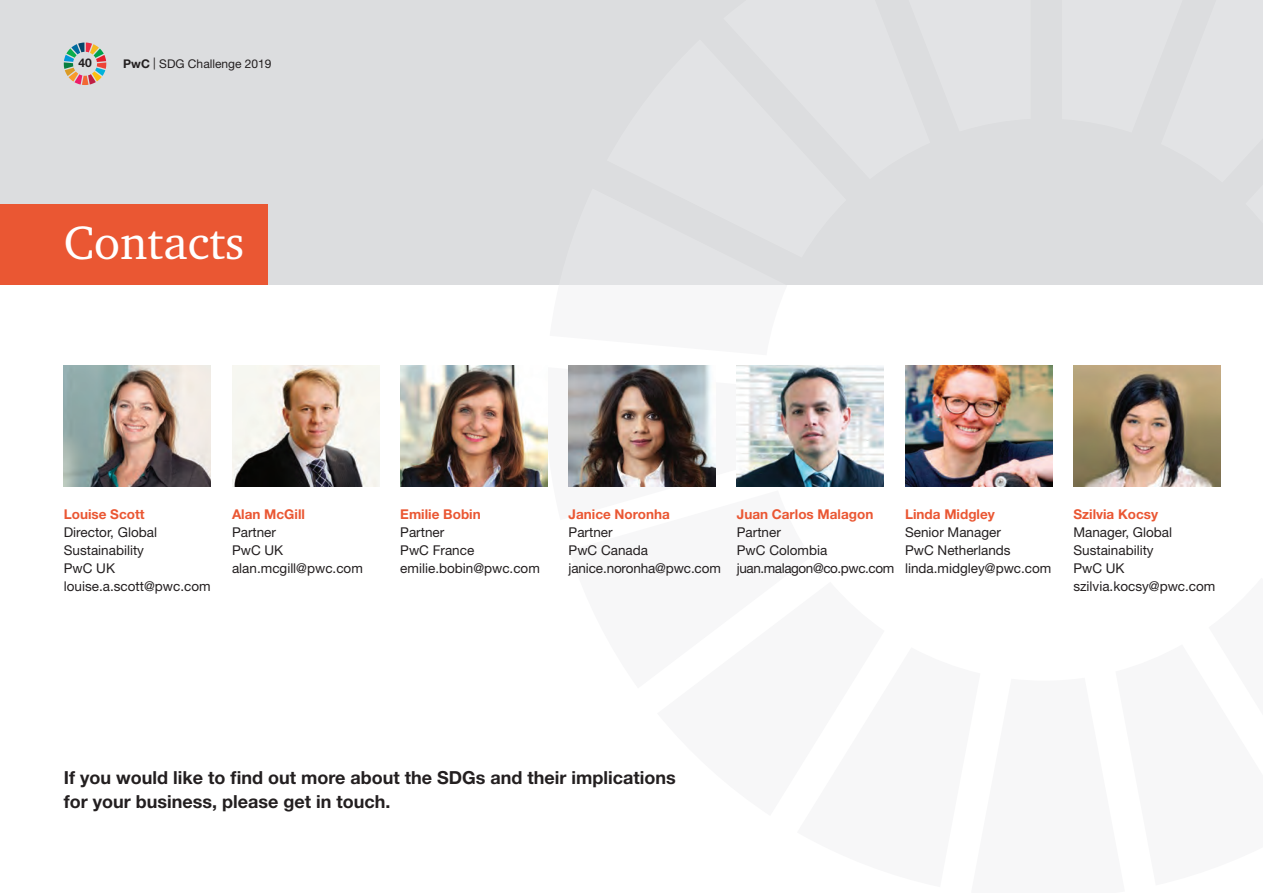
<style>
.page{position:relative;width:1263px;height:893px;background:#fff}
.page>*{position:absolute;margin:0;border:0;box-sizing:border-box;transform-origin:0 0}
.t1{font:48px "Charter ITC";color:#fff}
.t2{font:700 18px/24px "Helvetica Neue";color:#231f20}
.t3{font:13.5px/18px "Helvetica Neue";color:#231f20}
.t4{font:700 13.5px "Helvetica Neue";color:#ea5733}
.t5{font:12px "Helvetica Neue";color:#231f20}
.t6{font:700 12px "Helvetica Neue";color:#231f20}
.s1{font-weight:700}
</style>
<div class="page">
<svg style="left:547px;top:367px;width:190px;height:120px"></svg>
<div style="left:0;top:0;width:1263px;height:285px;background:#dcdddf"></div>
<svg style="left:64px;top:43px;width:42px;height:42px"></svg>
<div style="left:0;top:204px;width:268px;height:81px;background:#ea5733"></div>
<img style="left:64px;top:366px;width:147px;height:121px">
<img style="left:232px;top:366px;width:147px;height:121px">
<img style="left:400px;top:366px;width:147px;height:121px">
<img style="left:569px;top:366px;width:147px;height:121px">
<img style="left:737px;top:366px;width:147px;height:121px">
<img style="left:905px;top:366px;width:147px;height:121px">
<img style="left:1073px;top:366px;width:147px;height:121px">
<p class="t6" style="left:78px;top:55px;width:15px">40</p>
<p class="t5" style="left:123px;top:57px;width:150px"><span class="s1">PwC</span> | SDG Challenge 2019</p>
<h1 class="t1" style="left:64px;top:213px;width:182px">Contacts</h1>
<p class="t4" style="left:64px;top:506px;width:82px">Louise Scott</p>
<p class="t3" style="left:64px;top:523px;width:148px">Director, Global<br>Sustainability<br>PwC UK louise.a.scott@pwc.com</p>
<p class="t4" style="left:232px;top:506px;width:74px">Alan McGill</p>
<p class="t3" style="left:232px;top:523px;width:132px">Partner<br>PwC UK alan.mcgill@pwc.com</p>
<p class="t4" style="left:400px;top:506px;width:82px">Emilie Bobin</p>
<p class="t3" style="left:400px;top:523px;width:141px">Partner<br>PwC France emilie.bobin@pwc.com</p>
<p class="t4" style="left:569px;top:506px;width:103px">Janice Noronha</p>
<p class="t3" style="left:569px;top:523px;width:154px">Partner<br>PwC Canada janice.noronha@pwc.com</p>
<p class="t4" style="left:737px;top:505px;width:138px">Juan Carlos Malagon</p>
<p class="t3" style="left:737px;top:523px;width:159px">Partner<br>PwC Colombia juan.malagon@co.pwc.com</p>
<p class="t4" style="left:905px;top:505px;width:91px">Linda Midgley</p>
<p class="t3" style="left:905px;top:523px;width:148px">Senior Manager<br>PwC Netherlands linda.midgley@pwc.com</p>
<p class="t4" style="left:1073px;top:505px;width:86px">Szilvia Kocsy</p>
<p class="t3" style="left:1073px;top:523px;width:144px">Manager, Global<br>Sustainability<br>PwC UK szilvia.kocsy@pwc.com</p>
<h2 class="t2" style="left:64px;top:765px;width:613px">If you would like to find out more about the SDGs and their implications for your business, please get in touch.</h2>
</div>
